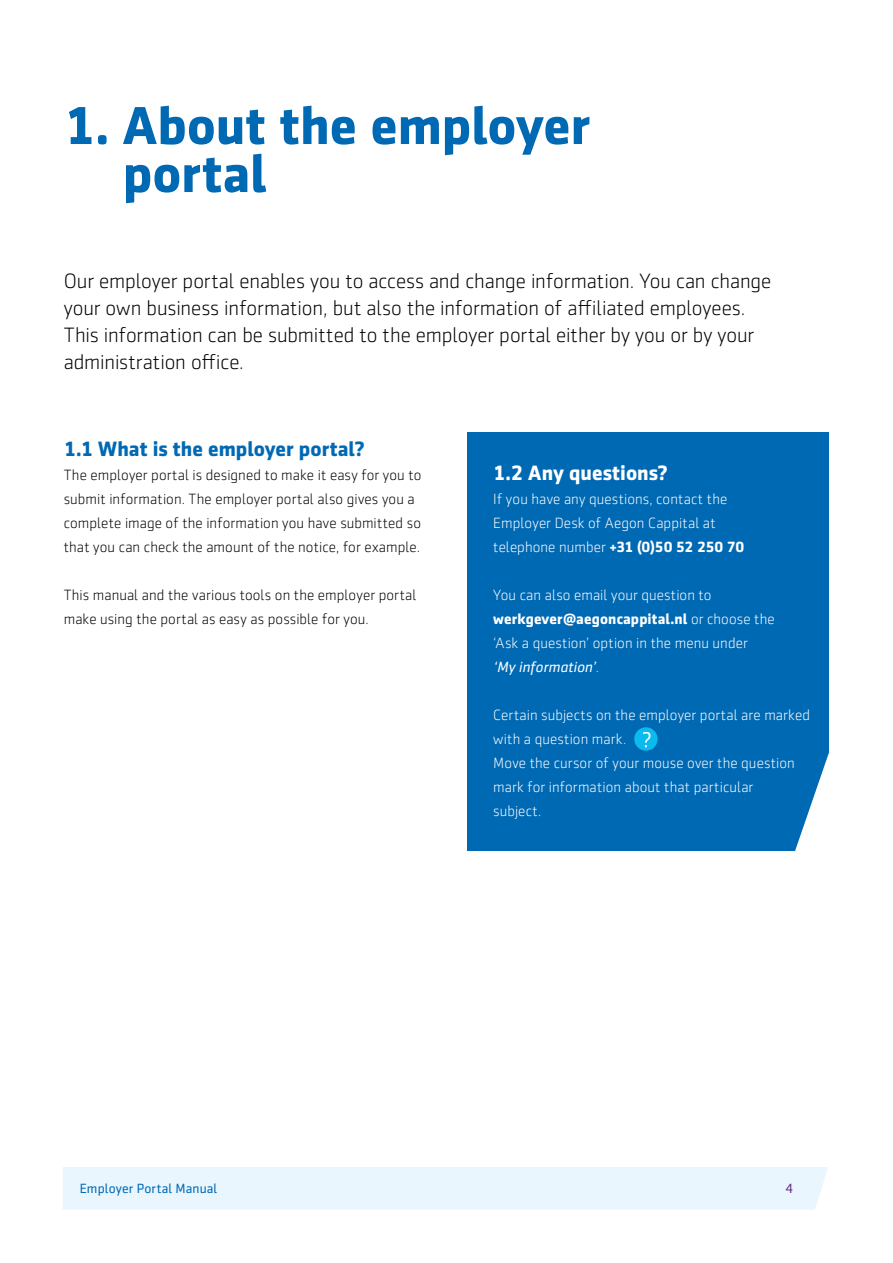
<style>
.page{position:relative;width:893px;height:1263px;background:#fff}
.page>*{position:absolute;margin:0;border:0;box-sizing:border-box;transform-origin:0 0}
.t1{font:700 54px/48px "Sentico Sans DT";color:#0069b4}
.t2{font:300 21px/27px "Sentico Sans DT";letter-spacing:-.005em;color:#000}
.t3{font:700 21px "Sentico Sans DT";color:#0069b4}
.t4{font:700 21px "Sentico Sans DT";color:#fff}
.t5{font:300 15px/24px "Sentico Sans DT";letter-spacing:.005em;color:#fff}
.t6{font:300 15px/24px "Sentico Sans DT";letter-spacing:.005em;color:#000}
.t7{font:13.5px "Sentico Sans DT";letter-spacing:.01em;color:#0069b4}
.t8{font:13.5px "Sentico Sans DT";color:#632b86}
.s1{font-weight:700}
.s2{font-weight:400;font-style:italic}
</style>
<div class="page">
<div style="left:63px;top:1167px;width:765px;height:42px;background:#e9f6fe"></div>
<div style="left:468px;top:432px;width:361px;height:418px;background:#0069b4"></div>
<div style="left:634px;top:727px;width:24px;height:24px;background:#0bbbef;border-radius:50%"></div>
<svg style="left:643px;top:732px;width:7px;height:15px"></svg>
<svg style="left:788px;top:752px;width:41px;height:99px"></svg>
<h1 class="t1" style="left:123px;top:101px;width:469px;text-indent:-59px">1. About the employer portal</h1>
<p class="t2" style="left:64px;top:268px;width:709px">Our employer portal enables you to access and change information. You can change your own business information, but also the information of affiliated employees.<br>This information can be submitted to the employer portal either by you or by your administration office.</p>
<h2 class="t3" style="left:64px;top:437px;width:302px">1.1 What is the employer portal?</h2>
<p class="t6" style="left:64px;top:463px;width:359px">The employer portal is designed to make it easy for you to submit information. The employer portal also gives you a complete image of the information you have submitted so that you can check the amount of the notice, for example.</p>
<p class="t6" style="left:64px;top:583px;width:354px">This manual and the various tools on the employer portal make using the portal as easy as possible for you.</p>
<h2 class="t4" style="left:493px;top:461px;width:176px">1.2 Any questions?</h2>
<p class="t5" style="left:493px;top:487px;width:253px">If you have any questions, contact the<br>Employer Desk of Aegon Cappital at telephone number <span class="s1">+31 (0)50 52 250 70</span></p>
<p class="t5" style="left:493px;top:583px;width:283px">You can also email your question to <span class="s1">werkgever@aegoncappital.nl</span> or choose the ‘Ask a question’ option in the menu under<br><span class="s2">‘My information’</span>.</p>
<p class="t5" style="left:493px;top:703px;width:318px">Certain subjects on the employer portal are marked with a question mark.<br>Move the cursor of your mouse over the question mark for information about that particular<br>subject.</p>
<p class="t7" style="left:80px;top:1181px;width:139px">Employer Portal Manual</p>
<p class="t8" style="left:786px;top:1181px;width:9px">4</p>
</div>
